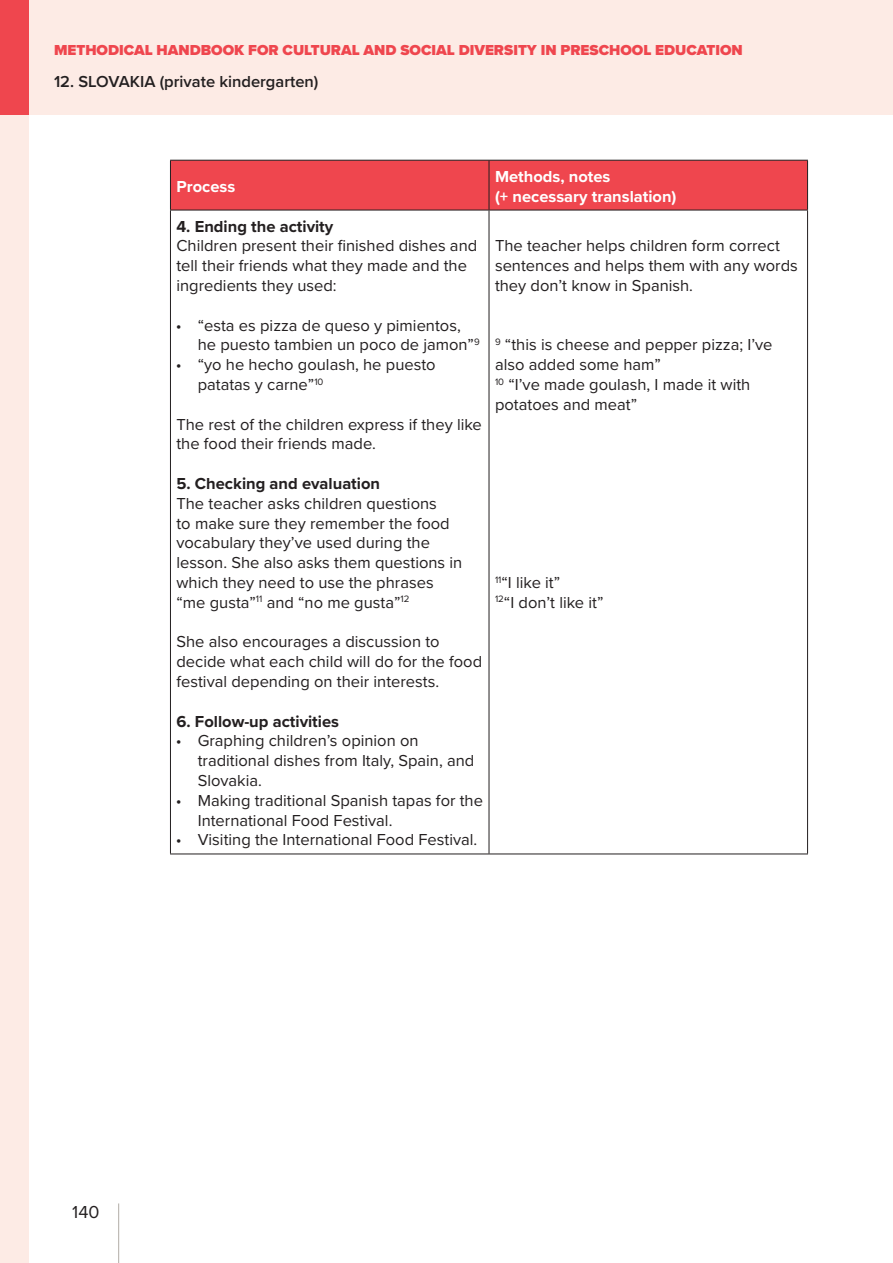
<style>
.page{position:relative;width:893px;height:1263px;background:#fff}
.page>*{position:absolute;margin:0;border:0;box-sizing:border-box;transform-origin:0 0}
.t1{font:18px "Proxima Nova";color:#231f20}
.t2{font:16.5px/19.8px "Proxima Nova";color:#231f20}
.t3{font:700 16.5px "Proxima Nova";color:#231f20}
.t4{font:700 16.5px/19.8px "Proxima Nova";color:#fff}
.t5{font:600 16.5px "Proxima Nova";color:#231f20}
.t6{font:900 15px "Proxima Nova";color:#ef464e}
.s1{font-weight:900}
</style>
<div class="page">
<div style="left:0;top:0;width:29px;height:1263px;background:#fdebe5"></div>
<hr style="left:118px;top:1203px;width:1px;height:60px;background:#b1ada7">
<div style="left:0;top:0;width:893px;height:115px;background:#fdebe5"></div>
<div style="left:0;top:0;width:29px;height:115px;background:#ef464e"></div>
<div style="left:171px;top:161px;width:636px;height:49px;background:#ef464e"></div>
<hr style="left:170px;top:160px;width:319px;height:1px;background:#231f20">
<hr style="left:489px;top:160px;width:319px;height:1px;background:#231f20">
<hr style="left:170px;top:210px;width:319px;height:1px;background:#231f20">
<hr style="left:489px;top:210px;width:319px;height:1px;background:#231f20">
<hr style="left:170px;top:853px;width:319px;height:1px;background:#231f20">
<hr style="left:489px;top:853px;width:319px;height:1px;background:#231f20">
<hr style="left:170px;top:161px;width:1px;height:49px;background:#231f20">
<hr style="left:170px;top:210px;width:1px;height:643px;background:#231f20">
<hr style="left:489px;top:161px;width:1px;height:49px;background:#231f20">
<hr style="left:807px;top:161px;width:1px;height:49px;background:#231f20">
<hr style="left:489px;top:210px;width:1px;height:643px;background:#231f20">
<hr style="left:807px;top:210px;width:1px;height:643px;background:#231f20">
<p class="t6" style="left:54px;top:39px;width:690px">METHODICAL HANDBOOK FOR CULTURAL AND SOCIAL DIVERSITY IN PRESCHOOL EDUCATION</p>
<p class="t5" style="left:54px;top:69px;width:266px">12. SLOVAKIA (private kindergarten)</p>
<p class="t4" style="left:176px;top:176px;width:60px">Process</p>
<p class="t4" style="left:495px;top:166px;width:183px">Methods, notes<br>(+ necessary translation)</p>
<p class="t3" style="left:176px;top:214px;width:158px">4. Ending the activity</p>
<p class="t2" style="left:176px;top:235px;width:302px">Children present their finished dishes and tell their friends what they made and the ingredients they used:</p>
<p class="t2" style="left:176px;top:314px;width:286px"><span class="s1">·</span> “esta es pizza de queso y pimientos,</p>
<p class="t2" style="left:198px;top:334px;width:283px">he puesto tambien un poco de jamon”<sup>9</sup></p>
<p class="t2" style="left:176px;top:354px;width:261px"><span class="s1">·</span> “yo he hecho goulash, he puesto</p>
<p class="t2" style="left:198px;top:374px;width:127px">patatas y carne”<sup>10</sup></p>
<p class="t2" style="left:176px;top:413px;width:307px">The rest of the children express if they like the food their friends made.</p>
<p class="t3" style="left:176px;top:471px;width:205px">5. Checking and evaluation</p>
<p class="t2" style="left:176px;top:493px;width:287px">The teacher asks children questions<br>to make sure they remember the food vocabulary they’ve used during the lesson. She also asks them questions in which they need to use the phrases “me gusta”<sup>11</sup> and “no me gusta”<sup>12</sup></p>
<p class="t2" style="left:176px;top:631px;width:307px">She also encourages a discussion to decide what each child will do for the food festival depending on their interests.</p>
<p class="t3" style="left:176px;top:709px;width:164px">6. Follow-up activities</p>
<p class="t2" style="left:176px;top:730px;width:244px"><span class="s1">·</span> Graphing children’s opinion on</p>
<p class="t2" style="left:198px;top:750px;width:278px">traditional dishes from Italy, Spain, and</p>
<p class="t2" style="left:198px;top:770px;width:66px">Slovakia.</p>
<p class="t2" style="left:176px;top:790px;width:308px"><span class="s1">·</span> Making traditional Spanish tapas for the</p>
<p class="t2" style="left:198px;top:809px;width:196px">International Food Festival.</p>
<p class="t2" style="left:176px;top:829px;width:302px"><span class="s1">·</span> Visiting the International Food Festival.</p>
<p class="t2" style="left:495px;top:235px;width:304px">The teacher helps children form correct sentences and helps them with any words they don’t know in Spanish.</p>
<p class="t2" style="left:495px;top:334px;width:279px"><sup>9</sup> “this is cheese and pepper pizza; I’ve also added some ham”<br><sup>10</sup> “I’ve made goulash, I made it with potatoes and meat”</p>
<p class="t2" style="left:495px;top:572px;width:110px"><sup>11</sup>“I like it”<br><sup>12</sup>“I don’t like it”</p>
<p class="t1" style="left:72px;top:1198px;width:29px">140</p>
</div>
